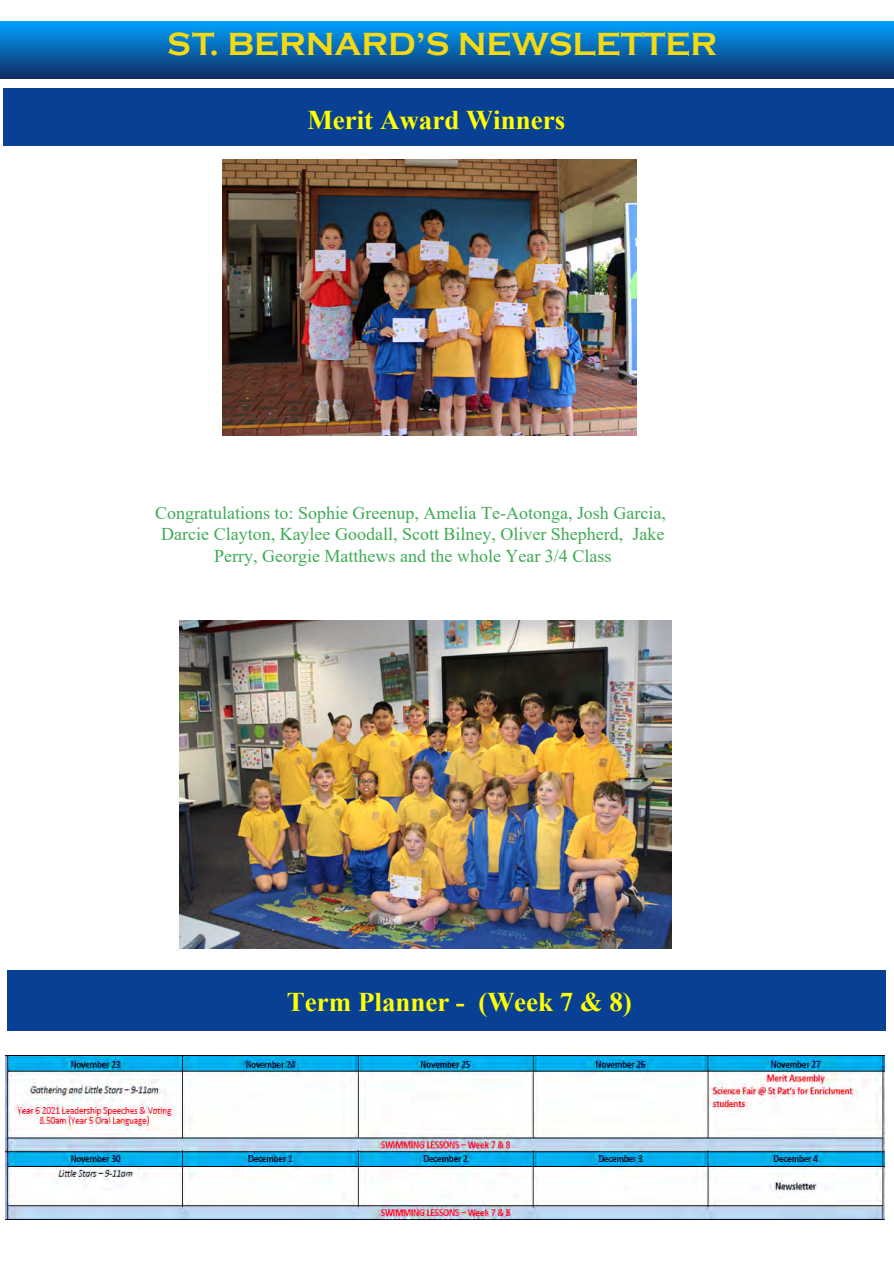
<style>
.page{position:relative;width:894px;height:1263px;background:#fff}
.page>*{position:absolute;margin:0;border:0;box-sizing:border-box;transform-origin:0 0}
.t1{font:700 33px "Copperplate Gothic";color:#f5d912}
.t2{font:700 27px "Times New Roman";color:#ff0}
.t3{font:18px/21.6px "Times New Roman";color:#40aa55;text-align:center}
.s1{font-style:inherit}
</style>
<div class="page">
<div style="left:0;top:22px;width:894px;height:57px;background:linear-gradient(to bottom,#00a0fd,#112c62)"></div>
<div style="left:3px;top:88px;width:891px;height:57px;background:#084094"></div>
<div style="left:7px;top:970px;width:878px;height:61px;background:#084094"></div>
<img style="left:223px;top:160px;width:413px;height:275px">
<img style="left:179px;top:621px;width:492px;height:328px">
<img style="left:6px;top:1055px;width:878px;height:165px">
<h1 class="t1" style="left:167px;top:26px;width:551px">ST. BERNARD’S <span class="s1">NEWSLETTER</span></h1>
<h2 class="t2" style="left:307px;top:100px;width:259px">Merit Award Winners</h2>
<p class="t3" style="left:155px;top:501px;width:512px">Congratulations to: Sophie Greenup, Amelia Te-Aotonga, Josh Garcia,<br>Darcie Clayton, Kaylee Goodall, Scott Bilney, Oliver Shepherd, Jake<br>Perry, Georgie Matthews and the whole Year 3/4 Class</p>
<h2 class="t2" style="left:287px;top:982px;width:346px">Term Planner - (Week 7 &amp; 8)</h2>
</div>
